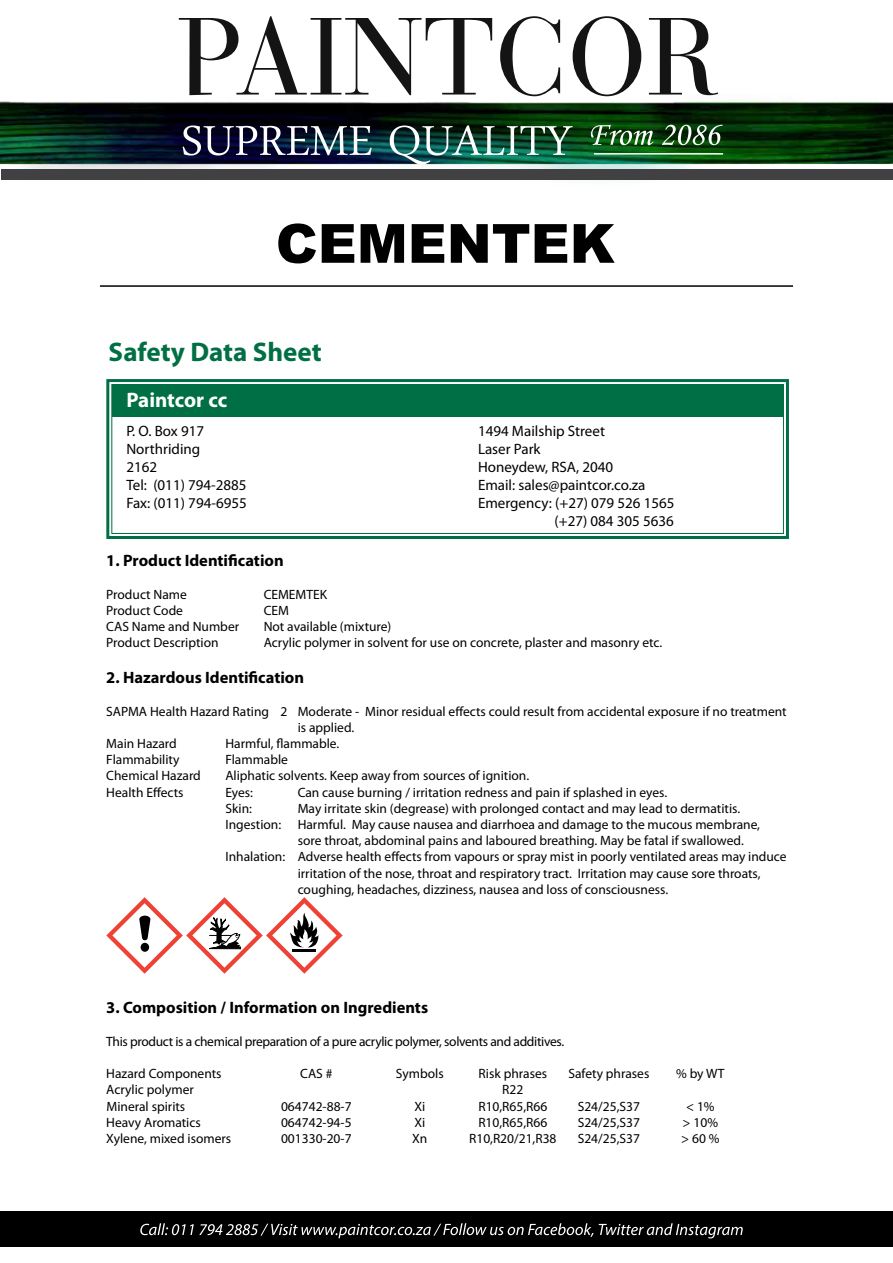
<style>
.page{position:relative;width:893px;height:1263px;background:#fff}
.page>*{position:absolute;margin:0;border:0;box-sizing:border-box;transform-origin:0 0}
.t1{font:900 54px "Arial";color:#000}
.t2{font:700 27px "Myriad Pro";color:#006f45}
.t3{font:700 21px "Myriad Pro";letter-spacing:-.005em;color:#fff}
.t4{font:700 16.5px "Myriad Pro";color:#000}
.t5{font:15px/18px "Myriad Pro";color:#000}
.t6{font:13.5px "Myriad Pro";color:#000}
.t7{font:13.5px "Myriad Pro";letter-spacing:-.025em;color:#000}
</style>
<div class="page">
<div style="left:0;top:1211px;width:893px;height:36px;background:#000"></div>
<img style="left:0;top:61px;width:893px;height:226px">
<svg style="left:179px;top:16px;width:313px;height:79px"></svg>
<svg style="left:500px;top:16px;width:60px;height:80px"></svg>
<svg style="left:573px;top:16px;width:68px;height:80px"></svg>
<svg style="left:649px;top:18px;width:69px;height:77px"></svg>
<img style="left:183px;top:126px;width:189px;height:30px">
<img style="left:390px;top:125px;width:183px;height:40px">
<svg style="left:591px;top:125px;width:63px;height:20px"></svg>
<svg style="left:662px;top:125px;width:61px;height:20px"></svg>
<hr style="left:587px;top:99px;width:140px;height:1px;background:#fff">
<div style="left:1px;top:170px;width:892px;height:10px;background:#414042"></div>
<hr style="left:594px;top:153px;width:129px;height:2px;background:#fff">
<svg style="left:140px;top:1223px;width:603px;height:15px"></svg>
<hr style="left:100px;top:285px;width:693px;height:2px;background:#000">
<svg style="left:106px;top:897px;width:237px;height:77px"></svg>
<svg style="left:106px;top:379px;width:683px;height:160px"></svg>
<div style="left:111px;top:384px;width:673px;height:150px;border:1px solid #006f45"></div>
<svg style="left:499px;top:251px;width:21px;height:14px"></svg>
<svg style="left:542px;top:262px;width:6px;height:7px"></svg>
<svg style="left:555px;top:255px;width:29px;height:15px"></svg>
<h1 class="t1" style="left:276px;top:204px;width:340px">CEMENTEK</h1>
<h2 class="t2" style="left:109px;top:335px;width:215px">Safety Data Sheet</h2>
<h3 class="t3" style="left:126px;top:386px;width:102px">Paintcor cc</h3>
<p class="t5" style="left:126px;top:421px;width:122px">P. O. Box 917<br>Northriding<br>2162<br>Tel: (011) 794-2885<br>Fax: (011) 794-6955</p>
<p class="t5" style="left:478px;top:421px;width:128px">1494 Mailship Street</p>
<p class="t5" style="left:478px;top:439px;width:64px">Laser Park</p>
<p class="t5" style="left:478px;top:457px;width:137px">Honeydew, RSA, 2040</p>
<p class="t5" style="left:478px;top:475px;width:169px">Email: sales@paintcor.co.za</p>
<p class="t5" style="left:478px;top:493px;width:198px">Emergency: (+27) 079 526 1565</p>
<p class="t5" style="left:554px;top:511px;width:121px">(+27) 084 305 5636</p>
<p class="t4" style="left:106px;top:550px;width:179px">1. Product Identification</p>
<p class="t6" style="left:106px;top:586px;width:82px">Product Name</p>
<p class="t6" style="left:264px;top:586px;width:65px">CEMEMTEK</p>
<p class="t6" style="left:106px;top:602px;width:78px">Product Code</p>
<p class="t6" style="left:264px;top:602px;width:27px">CEM</p>
<p class="t6" style="left:106px;top:618px;width:134px">CAS Name and Number</p>
<p class="t6" style="left:264px;top:618px;width:129px">Not available (mixture)</p>
<p class="t6" style="left:106px;top:634px;width:114px">Product Description</p>
<p class="t6" style="left:264px;top:634px;width:400px">Acrylic polymer in solvent for use on concrete, plaster and masonry etc.</p>
<p class="t4" style="left:106px;top:667px;width:199px">2. Hazardous Identification</p>
<p class="t6" style="left:106px;top:703px;width:682px">SAPMA Health Hazard Rating 2 Moderate - Minor residual effects could result from accidental exposure if no treatment</p>
<p class="t6" style="left:298px;top:719px;width:58px">is applied.</p>
<p class="t6" style="left:106px;top:735px;width:72px">Main Hazard</p>
<p class="t6" style="left:225px;top:735px;width:115px">Harmful, flammable.</p>
<p class="t6" style="left:106px;top:751px;width:75px">Flammability</p>
<p class="t6" style="left:225px;top:751px;width:64px">Flammable</p>
<p class="t6" style="left:106px;top:768px;width:96px">Chemical Hazard</p>
<p class="t6" style="left:225px;top:768px;width:305px">Aliphatic solvents. Keep away from sources of ignition.</p>
<p class="t6" style="left:106px;top:784px;width:79px">Health Effects</p>
<p class="t6" style="left:225px;top:784px;width:29px">Eyes:</p>
<p class="t6" style="left:298px;top:784px;width:371px">Can cause burning / irritation redness and pain if splashed in eyes.</p>
<p class="t6" style="left:225px;top:800px;width:28px">Skin:</p>
<p class="t6" style="left:298px;top:800px;width:444px">May irritate skin (degrease) with prolonged contact and may lead to dermatitis.</p>
<p class="t6" style="left:225px;top:816px;width:536px">Ingestion: Harmful. May cause nausea and diarrhoea and damage to the mucous membrane,</p>
<p class="t6" style="left:298px;top:832px;width:448px">sore throat, abdominal pains and laboured breathing. May be fatal if swallowed.</p>
<p class="t6" style="left:225px;top:849px;width:563px">Inhalation: Adverse health effects from vapours or spray mist in poorly ventilated areas may induce</p>
<p class="t6" style="left:298px;top:865px;width:464px">irritation of the nose, throat and respiratory tract. Irritation may cause sore throats,</p>
<p class="t6" style="left:298px;top:881px;width:372px">coughing, headaches, dizziness, nausea and loss of consciousness.</p>
<p class="t4" style="left:106px;top:997px;width:323px">3. Composition / Information on Ingredients</p>
<p class="t7" style="left:106px;top:1033px;width:459px">This product is a chemical preparation of a pure acrylic polymer, solvents and additives.</p>
<p class="t6" style="left:106px;top:1065px;width:117px">Hazard Components</p>
<p class="t6" style="left:300px;top:1065px;width:34px">CAS #</p>
<p class="t6" style="left:396px;top:1065px;width:49px">Symbols</p>
<p class="t6" style="left:479px;top:1065px;width:70px">Risk phrases</p>
<p class="t6" style="left:568px;top:1065px;width:83px">Safety phrases</p>
<p class="t6" style="left:676px;top:1065px;width:50px">% by WT</p>
<p class="t6" style="left:106px;top:1081px;width:89px">Acrylic polymer</p>
<p class="t6" style="left:502px;top:1081px;width:23px">R22</p>
<p class="t6" style="left:106px;top:1098px;width:80px">Mineral spirits</p>
<p class="t6" style="left:281px;top:1098px;width:72px">064742-88-7</p>
<p class="t6" style="left:414px;top:1098px;width:12px">Xi</p>
<p class="t6" style="left:478px;top:1098px;width:70px">R10,R65,R66</p>
<p class="t6" style="left:578px;top:1098px;width:64px">S24/25,S37</p>
<p class="t6" style="left:686px;top:1098px;width:30px">&lt; 1%</p>
<p class="t6" style="left:106px;top:1114px;width:96px">Heavy Aromatics</p>
<p class="t6" style="left:281px;top:1114px;width:72px">064742-94-5</p>
<p class="t6" style="left:414px;top:1114px;width:12px">Xi</p>
<p class="t6" style="left:478px;top:1114px;width:70px">R10,R65,R66</p>
<p class="t6" style="left:578px;top:1114px;width:64px">S24/25,S37</p>
<p class="t6" style="left:683px;top:1114px;width:37px">&gt; 10%</p>
<p class="t6" style="left:106px;top:1130px;width:126px">Xylene, mixed isomers</p>
<p class="t6" style="left:281px;top:1130px;width:72px">001330-20-7</p>
<p class="t6" style="left:412px;top:1130px;width:17px">Xn</p>
<p class="t6" style="left:469px;top:1130px;width:89px">R10,R20/21,R38</p>
<p class="t6" style="left:578px;top:1130px;width:64px">S24/25,S37</p>
<p class="t6" style="left:681px;top:1130px;width:40px">&gt; 60 %</p>
</div>
